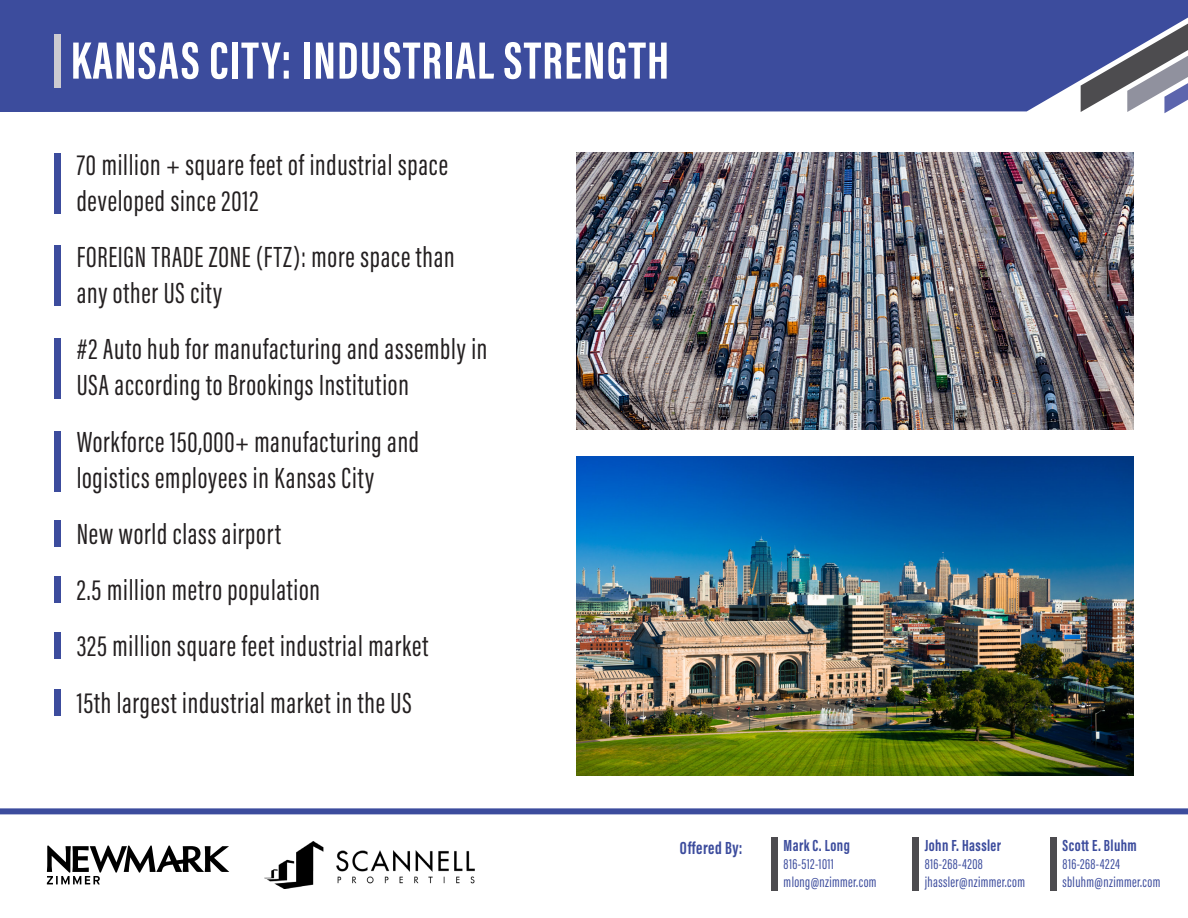
<style>
.page{position:relative;width:1188px;height:918px;background:#fff}
.page>*{position:absolute;margin:0;border:0;box-sizing:border-box;transform-origin:0 0}
.t1{font:700 54px "Acumin Pro Extra Cond";letter-spacing:.025em;color:#fff}
.t2{font:30px/36px "Acumin Pro Extra Cond";letter-spacing:.025em;color:#231f20}
.t3{font:700 18px "Acumin Pro Extra Cond";letter-spacing:.025em;color:#3c4c9d}
.t4{font:700 16.5px "Acumin Pro Extra Cond";letter-spacing:.025em;color:#3c4c9d}
.t5{font:15px "Acumin Pro Extra Cond";letter-spacing:.025em;color:#3c4c9d}
</style>
<div class="page">
<img style="left:577px;top:153px;width:557px;height:276px">
<img style="left:577px;top:457px;width:557px;height:318px">
<div style="left:0;top:0;width:1188px;height:112px;background:#3c4c9d"></div>
<div style="left:54px;top:34px;width:6px;height:54px;background:#cccbd1"></div>
<div style="left:54px;top:153px;width:6px;height:60px;background:#3c4c9d"></div>
<div style="left:54px;top:246px;width:6px;height:60px;background:#3c4c9d"></div>
<div style="left:54px;top:338px;width:6px;height:61px;background:#3c4c9d"></div>
<div style="left:54px;top:431px;width:6px;height:61px;background:#3c4c9d"></div>
<div style="left:54px;top:520px;width:6px;height:27px;background:#3c4c9d"></div>
<div style="left:54px;top:576px;width:6px;height:27px;background:#3c4c9d"></div>
<div style="left:54px;top:632px;width:6px;height:27px;background:#3c4c9d"></div>
<div style="left:54px;top:689px;width:6px;height:27px;background:#3c4c9d"></div>
<div style="left:0;top:808px;width:1188px;height:6px;background:#3c4c9d"></div>
<div style="left:772px;top:837px;width:6px;height:54px;background:#4d4c4f"></div>
<div style="left:913px;top:837px;width:6px;height:54px;background:#4d4c4f"></div>
<div style="left:1051px;top:837px;width:6px;height:54px;background:#4d4c4f"></div>
<img style="left:265px;top:842px;width:210px;height:46px">
<svg style="left:47px;top:845px;width:182px;height:39px"></svg>
<p class="t1" style="left:71px;top:27px;width:600px">KANSAS CITY: INDUSTRIAL STRENGTH</p>
<p class="t2" style="left:77px;top:147px;width:373px">70 million + square feet of industrial space developed since 2012</p>
<p class="t2" style="left:77px;top:239px;width:379px">FOREIGN TRADE ZONE (FTZ): more space than any other US city</p>
<p class="t2" style="left:77px;top:331px;width:412px">#2 Auto hub for manufacturing and assembly in<br>USA according to Brookings Institution</p>
<p class="t2" style="left:77px;top:423px;width:344px">Workforce 150,000+ manufacturing and logistics employees in Kansas City</p>
<p class="t2" style="left:77px;top:516px;width:206px">New world class airport</p>
<p class="t2" style="left:77px;top:572px;width:245px">2.5 million metro population</p>
<p class="t2" style="left:77px;top:628px;width:353px">325 million square feet industrial market</p>
<p class="t2" style="left:77px;top:684px;width:337px">15th largest industrial market in the US</p>
<p class="t3" style="left:680px;top:837px;width:64px">Offered By:</p>
<p class="t4" style="left:784px;top:835px;width:68px">Mark C. Long</p>
<p class="t5" style="left:784px;top:855px;width:52px">816-512-1011</p>
<p class="t5" style="left:784px;top:873px;width:94px">mlong@nzimmer.com</p>
<p class="t4" style="left:925px;top:835px;width:78px">John F. Hassler</p>
<p class="t5" style="left:925px;top:855px;width:60px">816-268-4208</p>
<p class="t5" style="left:925px;top:873px;width:102px">jhassler@nzimmer.com</p>
<p class="t4" style="left:1063px;top:835px;width:76px">Scott E. Bluhm</p>
<p class="t5" style="left:1063px;top:855px;width:59px">816-268-4224</p>
<p class="t5" style="left:1063px;top:873px;width:99px">sbluhm@nzimmer.com</p>
</div>
